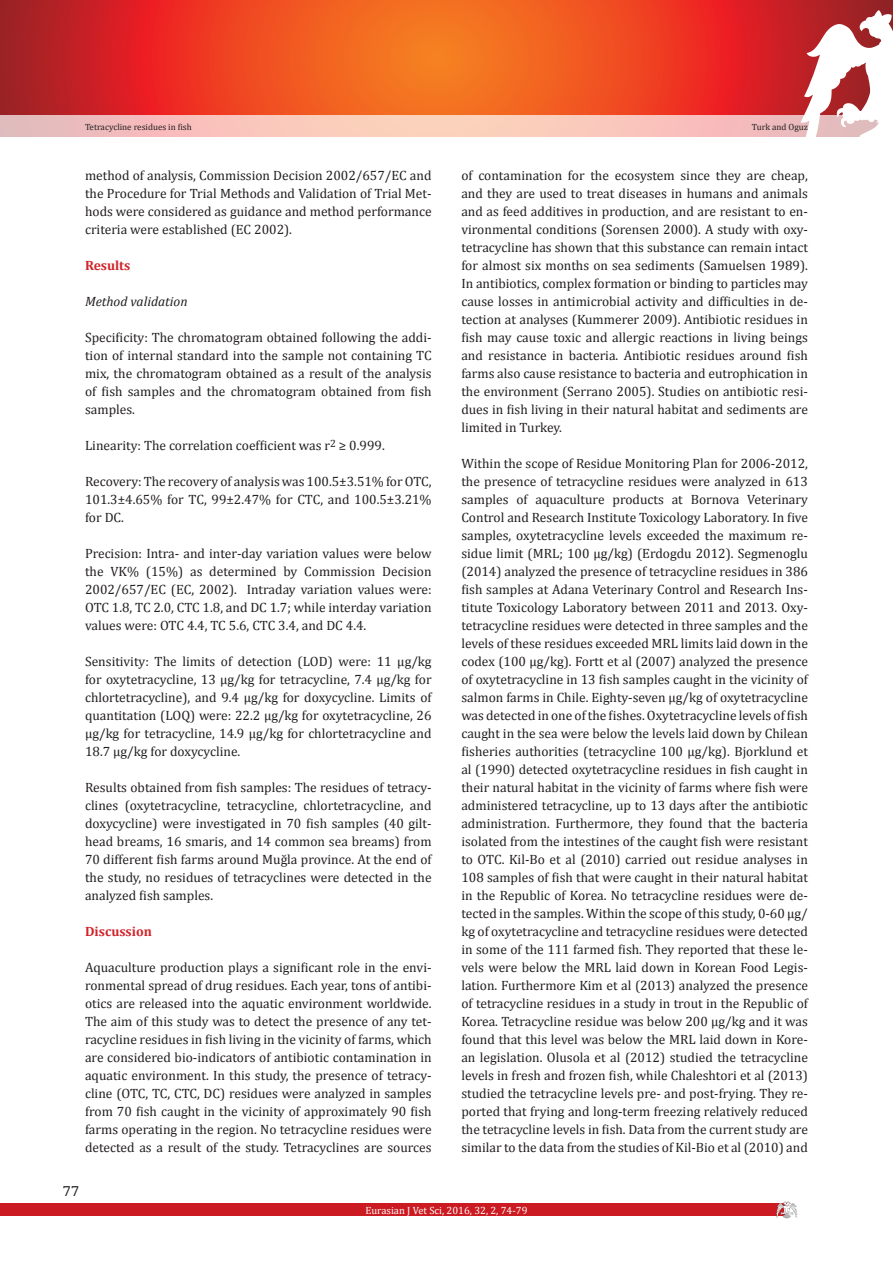
<style>
.page{position:relative;width:893px;height:1263px;background:#fff}
.page>*{position:absolute;margin:0;border:0;box-sizing:border-box;transform-origin:0 0}
.t1{font:15px "Humanist Slabserif 712 BT";color:#231f20}
.t2{font:13.5px/18px "Cambria";color:#231f20;text-align:justify}
.t3{font:700 13.5px "Cambria";color:#d1232a}
.t4{font:italic 13.5px "Cambria";color:#231f20}
.t5{font:10.5px "Cambria";color:#fff}
.t6{font:9px "Cambria";color:#231f20}
</style>
<div class="page">
<svg style="left:0;top:0;width:893px;height:115px;background:#e44522"></svg>
<div style="left:0;top:1203px;width:787px;height:13px;background:#cb1a21"></div>
<svg style="left:776px;top:1201px;width:21px;height:17px"></svg>
<svg style="left:800px;top:10px;width:93px;height:127px"></svg>
<svg style="left:0;top:115px;width:893px;height:21px;background:#f5c7bf"></svg>
<p class="t6" style="left:85px;top:121px;width:108px">Tetracycline residues in fish</p>
<p class="t6" style="left:752px;top:121px;width:58px">Turk and Oguz</p>
<p class="t2" style="left:85px;top:166px;width:348px">method of analysis, Commission Decision 2002/657/EC and the Procedure for Trial Methods and Validation of Trial Met&shy;hods were considered as guidance and method performance criteria were established (EC 2002).</p>
<p class="t3" style="left:85px;top:256px;width:47px">Results</p>
<p class="t4" style="left:85px;top:292px;width:104px">Method validation</p>
<p class="t2" style="left:85px;top:328px;width:348px">Specificity: The chromatogram obtained following the addi&shy;tion of internal standard into the sample not containing TC mix, the chromatogram obtained as a result of the analysis of fish samples and the chromatogram obtained from fish samples.</p>
<p class="t2" style="left:85px;top:436px;width:301px">Linearity: The correlation coefficient was r<sup>2</sup> ≥ 0.999.</p>
<p class="t2" style="left:85px;top:472px;width:348px">Recovery: The recovery of analysis was 100.5±3.51% for OTC, 101.3±4.65% for TC, 99±2.47% for CTC, and 100.5±3.21% for DC.</p>
<p class="t2" style="left:85px;top:544px;width:348px">Precision: Intra- and inter-day variation values were below the VK% (15%) as determined by Commission Decision 2002/657/EC (EC, 2002). Intraday variation values were:<br>OTC 1.8, TC 2.0, CTC 1.8, and DC 1.7; while interday variation values were: OTC 4.4, TC 5.6, CTC 3.4, and DC 4.4.</p>
<p class="t2" style="left:85px;top:652px;width:348px">Sensitivity: The limits of detection (LOD) were: 11 µg/kg for oxytetracycline, 13 µg/kg for tetracycline, 7.4 µg/kg for chlortetracycline), and 9.4 µg/kg for doxycycline. Limits of quantitation (LOQ) were: 22.2 µg/kg for oxytetracycline, 26 µg/kg for tetracycline, 14.9 µg/kg for chlortetracycline and 18.7 µg/kg for doxycycline.</p>
<p class="t2" style="left:85px;top:778px;width:348px">Results obtained from fish samples: The residues of tetracy&shy;clines (oxytetracycline, tetracycline, chlortetracycline, and doxycycline) were investigated in 70 fish samples (40 gilt&shy;head breams, 16 smaris, and 14 common sea breams) from 70 different fish farms around Muğla province. At the end of the study, no residues of tetracyclines were detected in the analyzed fish samples.</p>
<p class="t3" style="left:85px;top:922px;width:68px">Discussion</p>
<p class="t2" style="left:85px;top:958px;width:348px">Aquaculture production plays a significant role in the envi&shy;ronmental spread of drug residues. Each year, tons of antibi&shy;otics are released into the aquatic environment worldwide.<br>The aim of this study was to detect the presence of any tet&shy;racycline residues in fish living in the vicinity of farms, which are considered bio-indicators of antibiotic contamination in aquatic environment. In this study, the presence of tetracy&shy;cline (OTC, TC, CTC, DC) residues were analyzed in samples from 70 fish caught in the vicinity of approximately 90 fish farms operating in the region. No tetracycline residues were detected as a result of the study. Tetracyclines are sources</p>
<p class="t2" style="left:461px;top:166px;width:348px">of contamination for the ecosystem since they are cheap, and they are used to treat diseases in humans and animals and as feed additives in production, and are resistant to en&shy;vironmental conditions (Sorensen 2000). A study with oxy&shy;tetracycline has shown that this substance can remain intact for almost six months on sea sediments (Samuelsen 1989).<br>In antibiotics, complex formation or binding to particles may cause losses in antimicrobial activity and difficulties in de&shy;tection at analyses (Kummerer 2009). Antibiotic residues in fish may cause toxic and allergic reactions in living beings and resistance in bacteria. Antibiotic residues around fish farms also cause resistance to bacteria and eutrophication in the environment (Serrano 2005). Studies on antibiotic resi&shy;dues in fish living in their natural habitat and sediments are limited in Turkey.</p>
<p class="t2" style="left:461px;top:454px;width:348px">Within the scope of Residue Monitoring Plan for 2006-2012, the presence of tetracycline residues were analyzed in 613 samples of aquaculture products at Bornova Veterinary Control and Research Institute Toxicology Laboratory. In five samples, oxytetracycline levels exceeded the maximum re&shy;sidue limit (MRL; 100 µg/kg) (Erdogdu 2012). Segmenoglu (2014) analyzed the presence of tetracycline residues in 386 fish samples at Adana Veterinary Control and Research Ins&shy;titute Toxicology Laboratory between 2011 and 2013. Oxy&shy;tetracycline residues were detected in three samples and the levels of these residues exceeded MRL limits laid down in the codex (100 µg/kg). Fortt et al (2007) analyzed the presence of oxytetracycline in 13 fish samples caught in the vicinity of salmon farms in Chile. Eighty-seven µg/kg of oxytetracycline was detected in one of the fishes. Oxytetracycline levels of fish caught in the sea were below the levels laid down by Chilean fisheries authorities (tetracycline 100 µg/kg). Bjorklund et al (1990) detected oxytetracycline residues in fish caught in their natural habitat in the vicinity of farms where fish were administered tetracycline, up to 13 days after the antibiotic administration. Furthermore, they found that the bacteria isolated from the intestines of the caught fish were resistant to OTC. Kil-Bo et al (2010) carried out residue analyses in 108 samples of fish that were caught in their natural habitat in the Republic of Korea. No tetracycline residues were de&shy;tected in the samples. Within the scope of this study, 0-60 µg/ kg of oxytetracycline and tetracycline residues were detected in some of the 111 farmed fish. They reported that these le&shy;vels were below the MRL laid down in Korean Food Legis&shy;lation. Furthermore Kim et al (2013) analyzed the presence of tetracycline residues in a study in trout in the Republic of Korea. Tetracycline residue was below 200 µg/kg and it was found that this level was below the MRL laid down in Kore&shy;an legislation. Olusola et al (2012) studied the tetracycline levels in fresh and frozen fish, while Chaleshtori et al (2013) studied the tetracycline levels pre- and post-frying. They re&shy;ported that frying and long-term freezing relatively reduced the tetracycline levels in fish. Data from the current study are similar to the data from the studies of Kil-Bio et al (2010) and</p>
<p class="t1" style="left:63px;top:1181px;width:18px">77</p>
<p class="t5" style="left:365px;top:1204px;width:163px">Eurasian J Vet Sci, 2016, 32, 2, 74-79</p>
</div>
